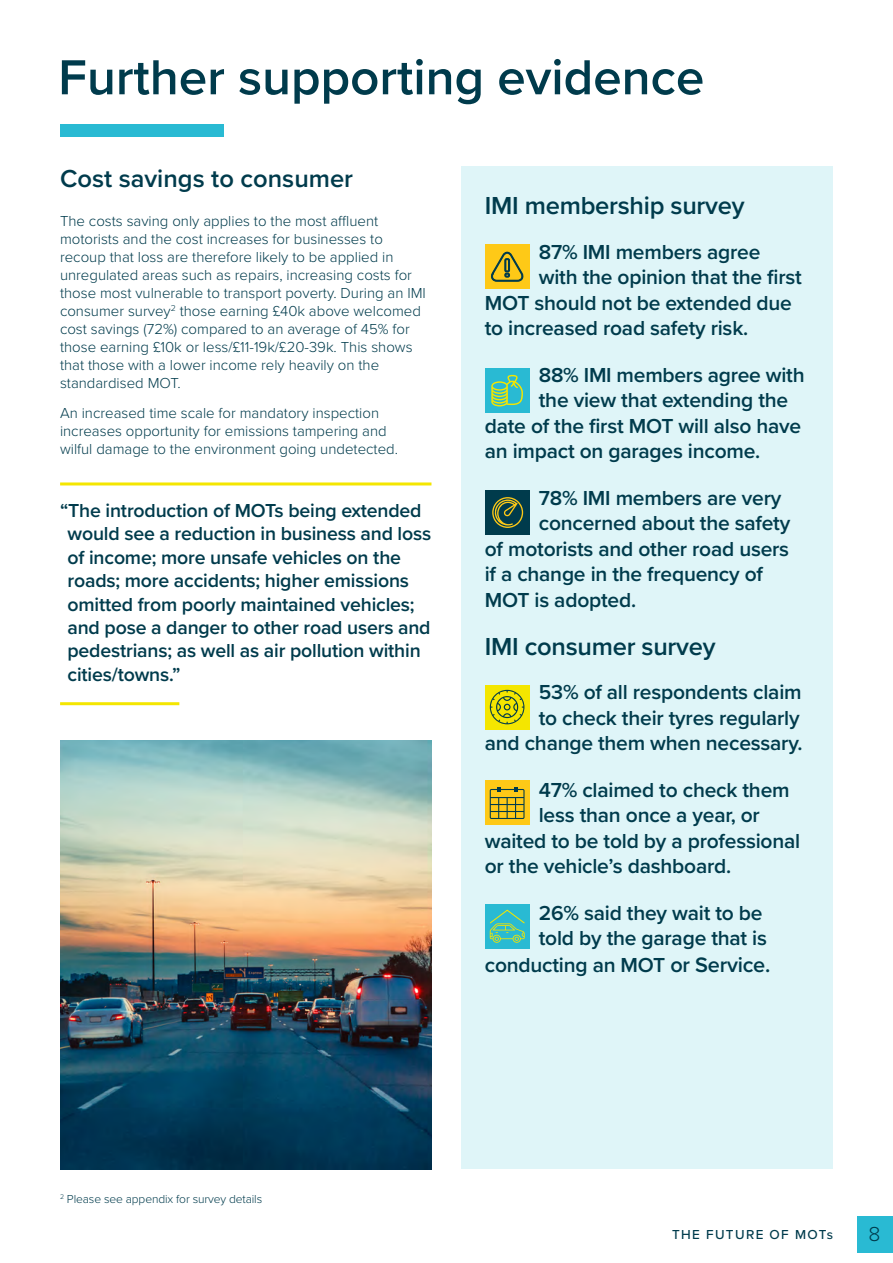
<style>
.page{position:relative;width:893px;height:1263px;background:#fff}
.page>*{position:absolute;margin:0;border:0;box-sizing:border-box;transform-origin:0 0}
.t1{font:600 51px "Proxima Nova";color:#003b4c}
.t2{font:600 25.5px "Proxima Nova";letter-spacing:-.01em;color:#003b4c}
.t3{font:600 21px/25.5px "Proxima Nova";letter-spacing:-.01em;color:#003b4c;text-align:right}
.t4{font:300 21px "Proxima Nova";color:#003b4c}
.t5{font:600 19.5px/23.4px "Proxima Nova";letter-spacing:-.01em;color:#003b4c}
.t6{font:300 15px/18px "Proxima Nova";color:#003b4c}
.t7{font:500 13.5px "Proxima Nova";letter-spacing:.1em;color:#003b4c}
.t8{font:300 12px "Proxima Nova";letter-spacing:-.01em;color:#003b4c}
.s1{font-size:21.75px}
</style>
<div class="page">
<div style="left:857px;top:1216px;width:36px;height:36px;background:#29bad3"></div>
<div style="left:461px;top:167px;width:372px;height:1002px;background:#dff5f8"></div>
<hr style="left:60px;top:482px;width:371px;height:3px;background:#f4e600">
<hr style="left:60px;top:702px;width:119px;height:3px;background:#f4e600">
<img style="left:60px;top:741px;width:371px;height:428px">
<div style="left:485px;top:244px;width:44px;height:45px;background:#fec917"></div>
<div style="left:485px;top:685px;width:44px;height:44px;background:#f4e600"></div>
<div style="left:485px;top:781px;width:44px;height:44px;background:#fec917"></div>
<div style="left:485px;top:368px;width:44px;height:45px;background:#29bad3"></div>
<div style="left:485px;top:904px;width:45px;height:45px;background:#29bad3"></div>
<div style="left:485px;top:490px;width:44px;height:45px;background:#003b4c"></div>
<svg style="left:491px;top:252px;width:33px;height:30px"></svg>
<svg style="left:491px;top:375px;width:32px;height:31px"></svg>
<svg style="left:492px;top:497px;width:31px;height:31px"></svg>
<svg style="left:490px;top:690px;width:34px;height:34px"></svg>
<svg style="left:490px;top:787px;width:34px;height:32px"></svg>
<svg style="left:489px;top:909px;width:36px;height:34px"></svg>
<div style="left:60px;top:125px;width:164px;height:12px;background:#29bad3"></div>
<h1 class="t1" style="left:58px;top:39px;width:648px">Further supporting evidence</h1>
<h2 class="t2" style="left:60px;top:159px;width:295px">Cost savings to consumer</h2>
<p class="t6" style="left:60px;top:211px;width:367px">The costs saving only applies to the most affluent motorists and the cost increases for businesses to recoup that loss are therefore likely to be applied in unregulated areas such as repairs, increasing costs for those most vulnerable to transport poverty. During an IMI consumer survey<sup>2</sup> those earning £40k above welcomed cost savings (72%) compared to an average of 45% for those earning £10k or less/£11-19k/£20-39k. This shows that those with a lower income rely heavily on the standardised MOT.</p>
<p class="t6" style="left:60px;top:403px;width:340px">An increased time scale for mandatory inspection increases opportunity for emissions tampering and wilful damage to the environment going undetected.</p>
<p class="t5" style="left:68px;top:498px;width:365px;text-indent:-8px">“The introduction of MOTs being extended would see a reduction in business and loss of income; more unsafe vehicles on the roads; more accidents; higher emissions omitted from poorly maintained vehicles; and pose a danger to other road users and pedestrians; as well as air pollution within cities/towns.”</p>
<h2 class="t2" style="left:485px;top:187px;width:261px">IMI membership survey</h2>
<h3 class="t3" style="left:539px;top:238px;width:223px">87% IMI members agree</h3>
<h3 class="t3" style="left:539px;top:264px;width:265px">with the opinion that the first</h3>
<h3 class="t3" style="left:485px;top:289px;width:309px">MOT should not be extended due</h3>
<h3 class="t3" style="left:485px;top:315px;width:265px">to increased road safety risk.</h3>
<h3 class="t3" style="left:539px;top:361px;width:267px">88% IMI members agree with</h3>
<h3 class="t3" style="left:539px;top:387px;width:251px">the view that extending the</h3>
<h3 class="t3" style="left:485px;top:412px;width:318px">date of the first MOT will also have</h3>
<h3 class="t3" style="left:485px;top:438px;width:277px">an impact on garages income.</h3>
<h3 class="t3" style="left:539px;top:484px;width:244px">78% IMI members are very</h3>
<h3 class="t3" style="left:539px;top:510px;width:253px">concerned about the safety</h3>
<h3 class="t3" style="left:485px;top:535px;width:306px">of motorists and other road users</h3>
<h3 class="t3" style="left:485px;top:561px;width:280px">if a change in the frequency of</h3>
<h3 class="t3" style="left:485px;top:586px;width:153px">MOT is adopted.</h3>
<h2 class="t2" style="left:485px;top:627px;width:232px">IMI consumer survey</h2>
<h3 class="t3" style="left:485px;top:679px;width:319px">53% of all respondents claim<br>to check their tyres regularly<br>and change them when necessary.</h3>
<h3 class="t3" style="left:539px;top:776px;width:252px">47% claimed to check them</h3>
<h3 class="t3" style="left:539px;top:802px;width:223px">less than once a year, or</h3>
<h3 class="t3" style="left:485px;top:827px;width:317px">waited to be told by a professional</h3>
<h3 class="t3" style="left:485px;top:853px;width:248px">or the vehicle’s dashboard.</h3>
<h3 class="t3" style="left:539px;top:899px;width:225px">26% said they wait to be</h3>
<h3 class="t3" style="left:539px;top:925px;width:230px">told by the garage that is</h3>
<h3 class="t3" style="left:485px;top:952px;width:287px">conducting an MOT <span class="s1">or Service.</span></h3>
<p class="t8" style="left:60px;top:1190px;width:204px"><sup>2</sup> Please see appendix for survey details</p>
<p class="t7" style="left:672px;top:1225px;width:162px">THE FUTURE OF MOTs</p>
<h3 class="t4" style="left:869px;top:1218px;width:13px">8</h3>
</div>
